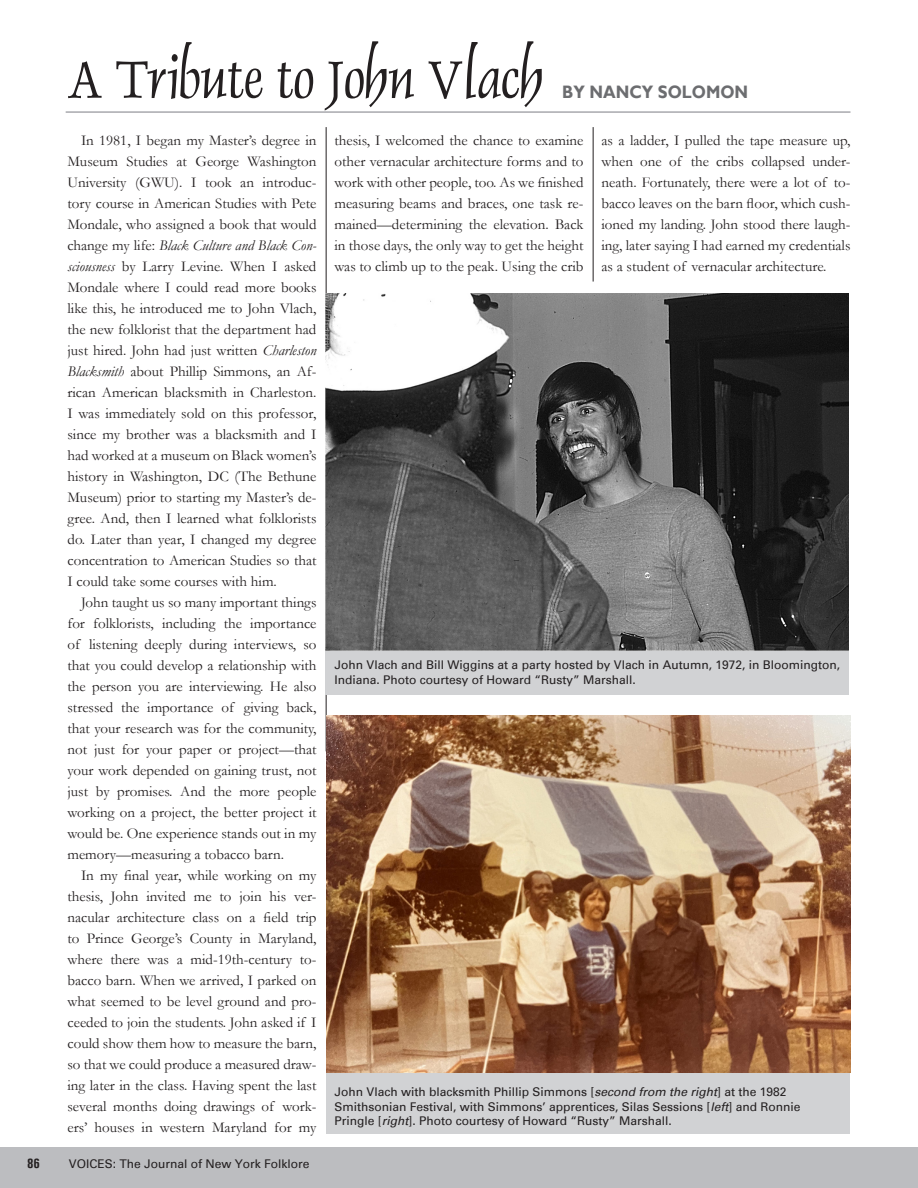
<style>
.page{position:relative;width:918px;height:1188px;background:#fff}
.page>*{position:absolute;margin:0;border:0;box-sizing:border-box;transform-origin:0 0}
.Author_Line{font:60px "Dauphin Plain";color:#231f20;scale:.9 1}
.Author_Line-2{font:700 18px "Gill Sans";color:#6c6d70;scale:.9 1}
.Voices_Body_Text{font:15px/21px "Garamond";color:#231f20;text-align:justify}
.t1{font:700 13.5px "Univers Condensed";color:#231f20}
.Voices_Caption{font:12px/14.4px "Univers";color:#231f20}
.s1{font-style:italic}
</style>
<div class="page">
<div style="left:0;top:1148px;width:918px;height:40px;background:#bcbdc0"></div>
<hr style="left:326px;top:127px;width:1px;height:624px;background:#231f20">
<div style="left:326px;top:1065px;width:524px;height:69px;background:#d1d2d4"></div>
<div style="left:326px;top:626px;width:523px;height:69px;background:#d1d2d4"></div>
<img style="left:325px;top:293px;width:524px;height:358px">
<img style="left:326px;top:715px;width:525px;height:357px">
<hr style="left:66px;top:111px;width:784px;height:2px;background:#a8a9ad">
<hr style="left:593px;top:127px;width:1px;height:155px;background:#231f20">
<p class="Author_Line" style="left:68px;top:41px;width:530px">A Tribute to John Vlach</p>
<p class="Author_Line-2" style="left:562px;top:81px;width:208px">BY NANCY SOLOMON</p>
<p class="Voices_Body_Text" style="left:334px;top:129px;width:251px">thesis, I welcomed the chance to examine other vernacular architecture forms and to work with other people, too. As we finished measuring beams and braces, one task re&shy;mained—determining the elevation. Back in those days, the only way to get the height was to climb up to the peak. Using the crib</p>
<p class="Voices_Body_Text" style="left:602px;top:129px;width:251px">as a ladder, I pulled the tape measure up, when one of the cribs collapsed under&shy;neath. Fortunately, there were a lot of to&shy;bacco leaves on the barn floor, which cush&shy;ioned my landing. John stood there laugh&shy;ing, later saying I had earned my credentials as a student of vernacular architecture.</p>
<p class="Voices_Body_Text" style="left:68px;top:129px;width:251px;text-indent:14px">In 1981, I began my Master’s degree in Museum Studies at George Washington University (GWU). I took an introduc&shy;tory course in American Studies with Pete Mondale, who assigned a book that would change my life: <span class="s1">Black Culture and Black Con&shy;sciousness</span> by Larry Levine. When I asked Mondale where I could read more books like this, he introduced me to John Vlach, the new folklorist that the department had just hired. John had just written <span class="s1">Charleston Blacksmith</span> about Phillip Simmons, an Af&shy;rican American blacksmith in Charleston.<br>I was immediately sold on this professor, since my brother was a blacksmith and I had worked at a museum on Black women’s history in Washington, DC (The Bethune Museum) prior to starting my Master’s de&shy;gree. And, then I learned what folklorists do. Later than year, I changed my degree concentration to American Studies so that I could take some courses with him.</p>
<p class="Voices_Body_Text" style="left:68px;top:591px;width:251px;text-indent:14px">John taught us so many important things for folklorists, including the importance of listening deeply during interviews, so that you could develop a relationship with the person you are interviewing. He also stressed the importance of giving back, that your research was for the community, not just for your paper or project—that your work depended on gaining trust, not just by promises. And the more people working on a project, the better project it would be. One experience stands out in my memory—measuring a tobacco barn.</p>
<p class="Voices_Body_Text" style="left:68px;top:864px;width:251px;text-indent:14px">In my final year, while working on my thesis, John invited me to join his ver&shy;nacular architecture class on a field trip to Prince George’s County in Maryland, where there was a mid-19th-century to&shy;bacco barn. When we arrived, I parked on what seemed to be level ground and pro&shy;ceeded to join the students. John asked if I could show them how to measure the barn, so that we could produce a measured draw&shy;ing later in the class. Having spent the last several months doing drawings of work&shy;ers’ houses in western Maryland for my</p>
<p class="Voices_Caption" style="left:334px;top:658px;width:507px">John Vlach and Bill Wiggins at a party hosted by Vlach in Autumn, 1972, in Bloomington,<br>Indiana. Photo courtesy of Howard “Rusty” Marshall.</p>
<p class="Voices_Caption" style="left:334px;top:1085px;width:468px">John Vlach with blacksmith Phillip Simmons [<span class="s1">second from the right</span>] at the 1982<br>Smithsonian Festival, with Simmons’ apprentices, Silas Sessions [<span class="s1">left</span>] and Ronnie<br>Pringle [<span class="s1">right</span>]. Photo courtesy of Howard “Rusty” Marshall.</p>
<p class="t1" style="left:27px;top:1155px;width:14px">86</p>
<p class="Voices_Caption" style="left:69px;top:1156px;width:242px">VOICES: The Journal of New York Folklore</p>
</div>
